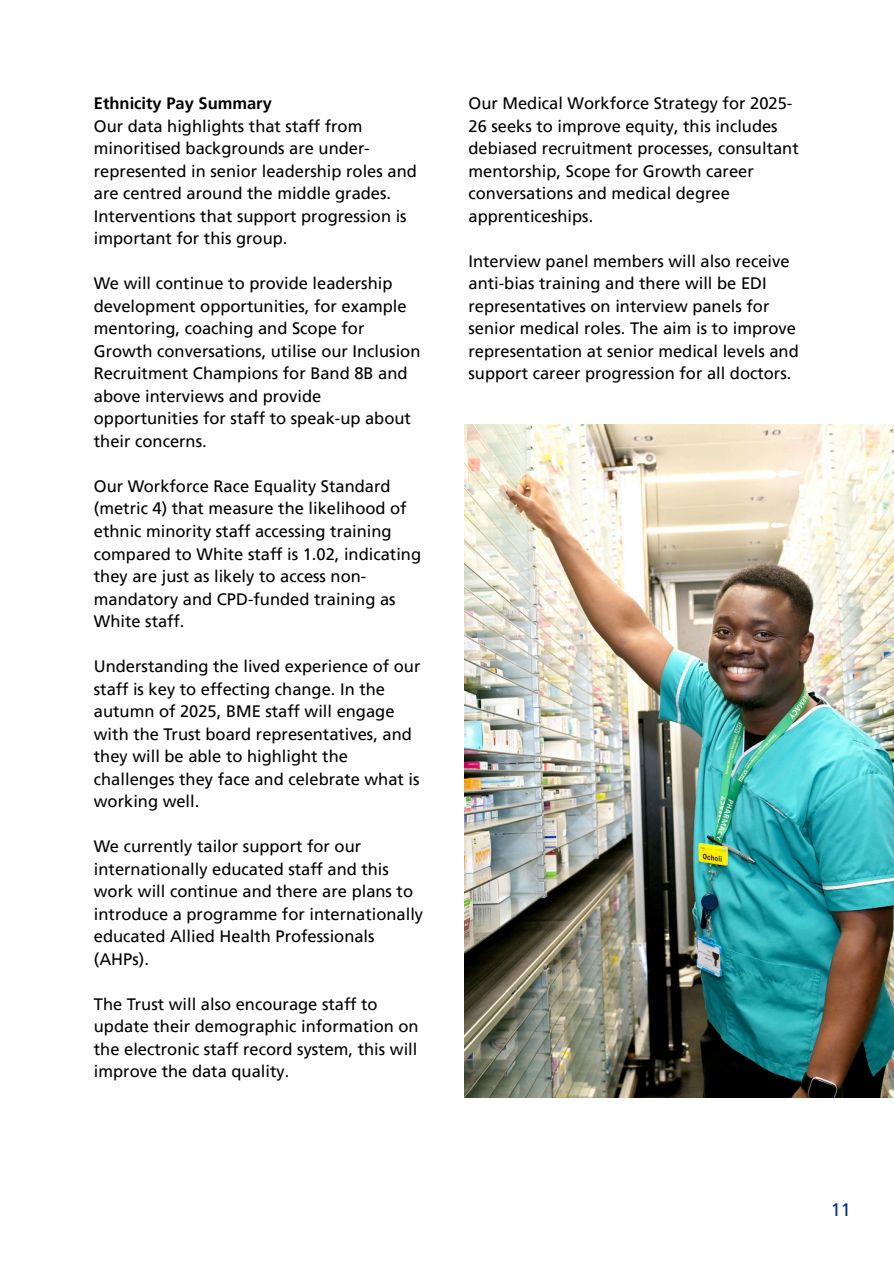
<style>
.page{position:relative;width:894px;height:1264px;background:#fff}
.page>*{position:absolute;margin:0;border:0;box-sizing:border-box;transform-origin:0 0}
.t1{font:18px "Frutiger LT Pro";color:#003087}
.t2{font:16.5px/22.5px "Frutiger LT Pro";color:#000}
.t3{font:700 16.5px "Frutiger LT Pro";color:#000}
</style>
<div class="page">
<img style="left:464px;top:425px;width:429px;height:672px">
<p class="t3" style="left:94px;top:93px;width:179px">Ethnicity Pay Summary</p>
<p class="t2" style="left:94px;top:114px;width:324px">Our data highlights that staff from minoritised backgrounds are under&shy;represented in senior leadership roles and are centred around the middle grades.<br>Interventions that support progression is important for this group.</p>
<p class="t2" style="left:94px;top:272px;width:328px">We will continue to provide leadership development opportunities, for example mentoring, coaching and Scope for Growth conversations, utilise our Inclusion Recruitment Champions for Band 8B and above interviews and provide opportunities for staff to speak-up about their concerns.</p>
<p class="t2" style="left:94px;top:475px;width:328px">Our Workforce Race Equality Standard (metric 4) that measure the likelihood of ethnic minority staff accessing training compared to White staff is 1.02, indicating they are just as likely to access non&shy;mandatory and CPD-funded training as White staff.</p>
<p class="t2" style="left:94px;top:655px;width:328px">Understanding the lived experience of our staff is key to effecting change. In the autumn of 2025, BME staff will engage with the Trust board representatives, and they will be able to highlight the challenges they face and celebrate what is working well.</p>
<p class="t2" style="left:94px;top:835px;width:331px">We currently tailor support for our internationally educated staff and this work will continue and there are plans to introduce a programme for internationally educated Allied Health Professionals (AHPs).</p>
<p class="t2" style="left:94px;top:992px;width:326px">The Trust will also encourage staff to update their demographic information on the electronic staff record system, this will improve the data quality.</p>
<p class="t2" style="left:468px;top:92px;width:331px">Our Medical Workforce Strategy for 2025- 26 seeks to improve equity, this includes debiased recruitment processes, consultant mentorship, Scope for Growth career conversations and medical degree apprenticeships.</p>
<p class="t2" style="left:468px;top:250px;width:332px">Interview panel members will also receive anti-bias training and there will be EDI representatives on interview panels for senior medical roles. The aim is to improve representation at senior medical levels and support career progression for all doctors.</p>
<p class="t1" style="left:830px;top:1198px;width:22px">11</p>
</div>
